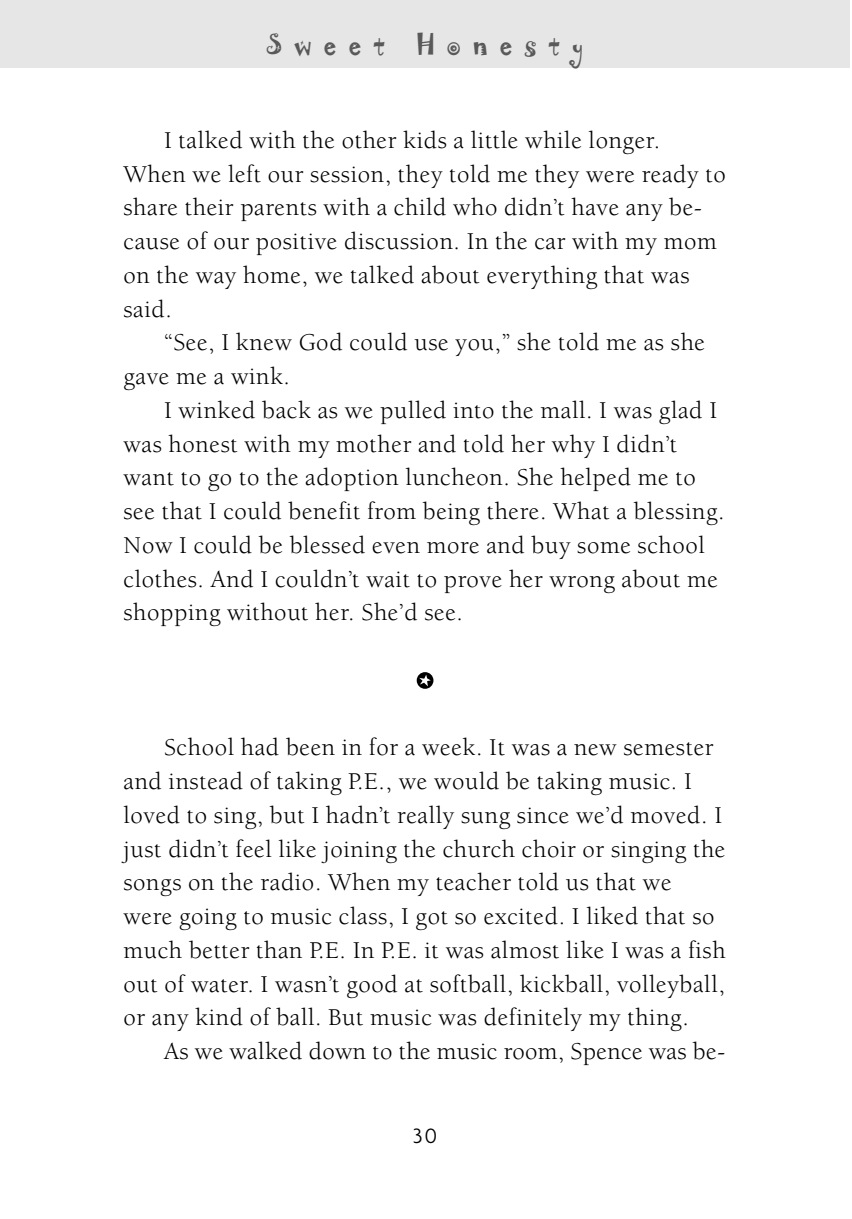
<style>
.page{position:relative;width:852px;height:1219px;background:#fff}
.page>*{position:absolute;margin:0;border:0;box-sizing:border-box;transform-origin:0 0}
.t1{font:76.5px "Laughin Plain";color:#000}
.t2{font:24.75px "Berkeley";letter-spacing:.025em;color:#000}
.t3{font:22.5px "Laughin Plain";letter-spacing:.555em;color:#595959}
.t4{font:300 22.5px "Agenda";color:#000}
</style>
<div class="page">
<div style="left:0;top:0;width:850px;height:68px;background:#e6e6e6"></div>
<p class="t3" style="left:267px;top:34px;width:119px">Sweet</p>
<p class="t3" style="left:416px;top:34px;width:168px">Honesty</p>
<p class="t2" style="left:164px;top:130px;width:498px">I talked with the other kids a little while longer.</p>
<p class="t2" style="left:123px;top:164px;width:604px">When we left our session, they told me they were ready to</p>
<p class="t2" style="left:123px;top:198px;width:580px">share their parents with a child who didn’t have any be-</p>
<p class="t2" style="left:123px;top:232px;width:595px">cause of our positive discussion. In the car with my mom</p>
<p class="t2" style="left:123px;top:265px;width:567px">on the way home, we talked about everything that was</p>
<p class="t2" style="left:123px;top:299px;width:50px">said.</p>
<p class="t2" style="left:164px;top:333px;width:542px">“See, I knew God could use you,” she told me as she</p>
<p class="t2" style="left:123px;top:367px;width:168px">gave me a wink.</p>
<p class="t2" style="left:164px;top:400px;width:554px">I winked back as we pulled into the mall. I was glad I</p>
<p class="t2" style="left:123px;top:434px;width:555px">was honest with my mother and told her why I didn’t</p>
<p class="t2" style="left:123px;top:468px;width:574px">want to go to the adoption luncheon. She helped me to</p>
<p class="t2" style="left:123px;top:502px;width:602px">see that I could benefit from being there. What a blessing.</p>
<p class="t2" style="left:123px;top:535px;width:583px">Now I could be blessed even more and buy some school</p>
<p class="t2" style="left:123px;top:569px;width:596px">clothes. And I couldn’t wait to prove her wrong about me</p>
<p class="t2" style="left:123px;top:603px;width:341px">shopping without her. She’d see.</p>
<p class="t1" style="left:412px;top:617px;width:27px">.</p>
<p class="t2" style="left:164px;top:738px;width:551px">School had been in for a week. It was a new semester</p>
<p class="t2" style="left:123px;top:772px;width:570px">and instead of taking P.E., we would be taking music. I</p>
<p class="t2" style="left:123px;top:805px;width:600px">loved to sing, but I hadn’t really sung since we’d moved. I</p>
<p class="t2" style="left:123px;top:839px;width:603px">just didn’t feel like joining the church choir or singing the</p>
<p class="t2" style="left:123px;top:873px;width:549px">songs on the radio. When my teacher told us that we</p>
<p class="t2" style="left:123px;top:907px;width:592px">were going to music class, I got so excited. I liked that so</p>
<p class="t2" style="left:123px;top:940px;width:604px">much better than P.E. In P.E. it was almost like I was a fish</p>
<p class="t2" style="left:123px;top:974px;width:603px">out of water. I wasn’t good at softball, kickball, volleyball,</p>
<p class="t2" style="left:123px;top:1008px;width:567px">or any kind of ball. But music was definitely my thing.</p>
<p class="t2" style="left:164px;top:1042px;width:563px">As we walked down to the music room, Spence was be-</p>
<p class="t4" style="left:413px;top:1126px;width:26px">30</p>
</div>
